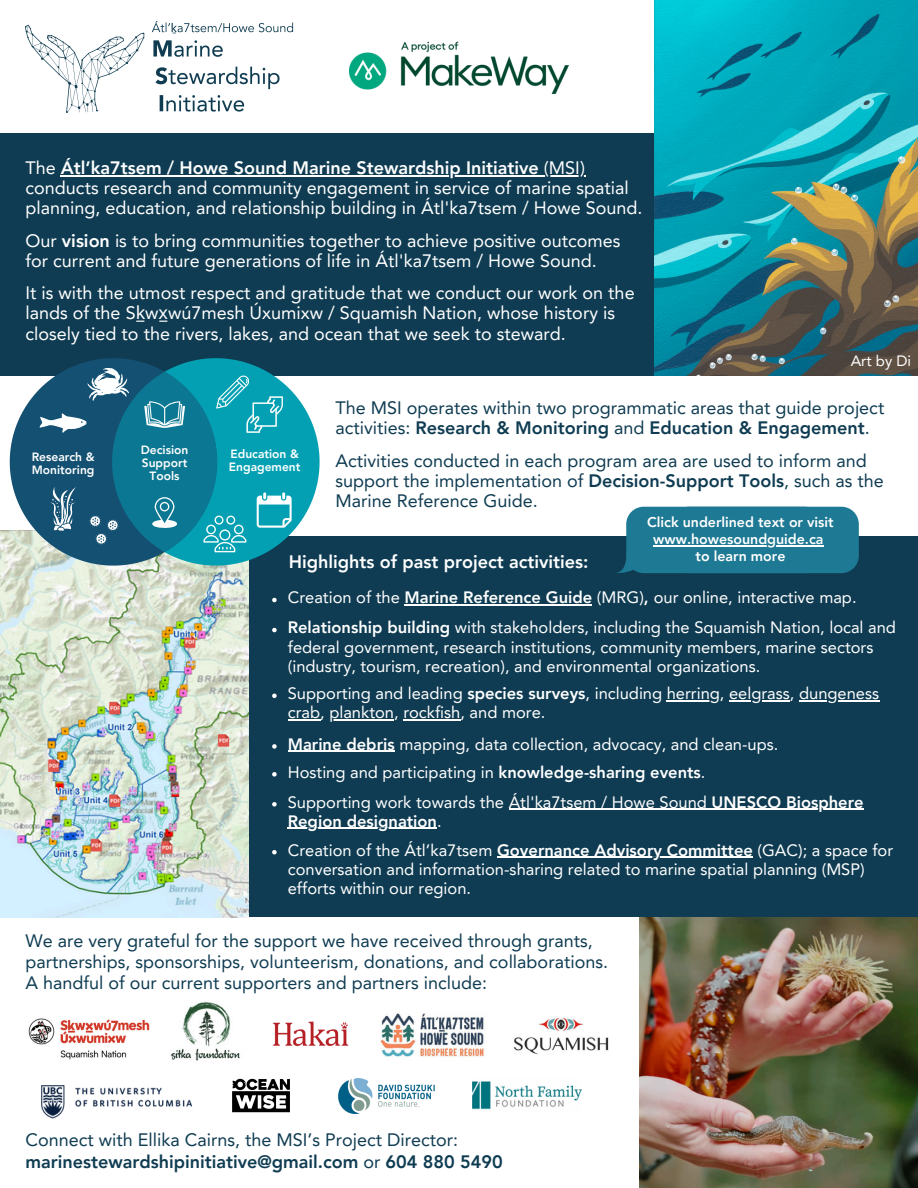
<style>
.page{position:relative;width:918px;height:1188px;background:#fff}
.page>*{position:absolute;margin:0;border:0;box-sizing:border-box;transform-origin:0 0}
.t1{font:18px/20.2px "Avenir LT Pro";color:#0f3c52}
.t2{font:18px/20.2px "Avenir LT Pro";color:#fff}
.t3{font:800 18px "Avenir LT Pro";color:#fff}
.t4{font:16.5px/19.2px "Avenir LT Pro";color:#fff}
.t5{font:800 16.5px "Avenir LT Pro";color:#fff}
.t6{font:15px "Avenir LT Pro";color:#fff}
.t7{font:800 14.1px/16.8px "Avenir LT Pro";color:#fff;text-align:center}
.t8{font:800 12px/13px "Avenir LT Pro";color:#fff}
.s1{font-weight:400}
.s2{font-weight:800}
.s3{font-family:"Noto Sans"}
</style>
<div class="page">
<img style="left:26px;top:21px;width:267px;height:92px">
<img style="left:349px;top:41px;width:220px;height:54px">
<div style="left:0;top:133px;width:918px;height:243px;background:#0f3c52"></div>
<img style="left:654px;top:0;width:264px;height:376px">
<img style="left:639px;top:917px;width:279px;height:271px">
<div style="left:0;top:536px;width:918px;height:381px;background:#0f3c52"></div>
<img style="left:0;top:531px;width:249px;height:387px">
<svg style="left:272px;top:598px;width:5px;height:4px"></svg>
<hr style="left:405px;top:605px;width:187px;height:1px;background:#fff">
<svg style="left:616px;top:507px;width:242px;height:67px;background:#257b95"></svg>
<svg style="left:10px;top:358px;width:310px;height:208px;background:#2d869c"></svg>
<img style="left:170px;top:1001px;width:70px;height:60px">
<img style="left:28px;top:1018px;width:122px;height:42px">
<img style="left:380px;top:1013px;width:104px;height:44px">
<img style="left:273px;top:1021px;width:76px;height:25px">
<img style="left:338px;top:1078px;width:97px;height:35px">
<img style="left:232px;top:1078px;width:58px;height:35px">
<img style="left:514px;top:1017px;width:95px;height:38px">
<img style="left:41px;top:1086px;width:151px;height:32px">
<img style="left:472px;top:1081px;width:110px;height:29px">
<hr style="left:61px;top:175px;width:478px;height:1px;background:#fff">
<hr style="left:539px;top:175px;width:46px;height:1px;background:#fff">
<svg style="left:272px;top:628px;width:5px;height:4px"></svg>
<svg style="left:272px;top:694px;width:5px;height:4px"></svg>
<hr style="left:667px;top:700px;width:53px;height:1px;background:#fff">
<hr style="left:729px;top:700px;width:61px;height:1px;background:#fff">
<hr style="left:799px;top:700px;width:80px;height:1px;background:#fff">
<hr style="left:288px;top:719px;width:32px;height:2px;background:#fff">
<hr style="left:329px;top:719px;width:65px;height:2px;background:#fff">
<hr style="left:403px;top:719px;width:57px;height:2px;background:#fff">
<svg style="left:272px;top:744px;width:5px;height:5px"></svg>
<hr style="left:288px;top:751px;width:107px;height:1px;background:#fff">
<svg style="left:272px;top:802px;width:5px;height:5px"></svg>
<hr style="left:509px;top:809px;width:203px;height:1px;background:#fff">
<hr style="left:712px;top:809px;width:152px;height:1px;background:#fff">
<hr style="left:288px;top:828px;width:149px;height:1px;background:#fff">
<svg style="left:272px;top:850px;width:5px;height:4px"></svg>
<hr style="left:497px;top:857px;width:256px;height:1px;background:#fff">
<svg style="left:272px;top:772px;width:5px;height:5px"></svg>
<hr style="left:653px;top:545px;width:170px;height:1px;background:#fff">
<h2 class="t3" style="left:26px;top:160px;width:561px"><span class="s1">The</span> Átl’ka7tsem / Howe Sound Marine Stewardship Initiative <span class="s1">(MSI)</span></h2>
<p class="t2" style="left:26px;top:179px;width:618px">conducts research and community engagement in service of marine spatial planning, education, and relationship building in Átl'ka7tsem / Howe Sound.</p>
<h2 class="t2" style="left:26px;top:232px;width:597px">Our <span class="s2">vision</span> is to bring communities together to achieve positive outcomes for current and future generations of life in Átl'ka7tsem / Howe Sound.</h2>
<p class="t2" style="left:26px;top:284px;width:611px">It is with the utmost respect and gratitude that we conduct our work on the lands of the S<span class="s3">k̲</span>w<span class="s3">x̲</span>wú7mesh Úxumixw / Squamish Nation, whose history is closely tied to the rivers, lakes, and ocean that we seek to steward.</p>
<p class="t6" style="left:851px;top:355px;width:62px">Art by Di</p>
<p class="t8" style="left:32px;top:451px;width:64px">Research &amp;<br>Monitoring</p>
<p class="t8" style="left:141px;top:445px;width:49px;text-align:center">Decision<br>Support<br>Tools</p>
<h2 class="t8" style="left:229px;top:448px;width:73px">Education &amp;<br>Engagement</h2>
<p class="t1" style="left:335px;top:399px;width:550px">The MSI operates within two programmatic areas that guide project activities: <span class="s2">Research &amp; Monitoring</span> and <span class="s2">Education &amp; Engagement</span>.</p>
<p class="t1" style="left:335px;top:452px;width:550px">Activities conducted in each program area are used to inform and support the implementation of <span class="s2">Decision-Support Tools</span>, such as the<br>Marine Reference Guide.</p>
<p class="t7" style="left:647px;top:515px;width:188px">Click underlined text or visit</p>
<h1 class="t7" style="left:653px;top:532px;width:172px">www.howesoundguide.ca to learn more</h1>
<h4 class="t3" style="left:289px;top:554px;width:301px">Highlights of past project activities:</h4>
<p class="t4" style="left:288px;top:590px;width:570px">Creation of the <span class="s2">Marine Reference Guide</span> (MRG)<span class="s2">,</span> our online, interactive map.</p>
<p class="t4" style="left:288px;top:620px;width:610px"><span class="s2">Relationship building</span> with stakeholders, including the Squamish Nation, local and federal government, research institutions, community members, marine sectors (industry, tourism, recreation), and environmental organizations.</p>
<p class="t4" style="left:288px;top:685px;width:593px">Supporting and leading <span class="s2">species surveys</span>, including herring, eelgrass, dungeness</p>
<p class="t4" style="left:288px;top:704px;width:259px">crab, plankton, rockfish, and more.</p>
<p class="t4" style="left:288px;top:736px;width:492px"><span class="s2">Marine debris</span> mapping, data collection, advocacy, and clean-ups.</p>
<h2 class="t4" style="left:288px;top:794px;width:577px">Supporting work towards the Átl'ka7tsem / Howe Sound <span class="s2">UNESCO Biosphere</span></h2>
<h2 class="t5" style="left:288px;top:814px;width:155px">Region designation<span class="s1">.</span></h2>
<p class="t4" style="left:288px;top:842px;width:607px">Creation of the Átl’ka7tsem <span class="s2">Governance Advisory Committee</span> (GAC); a space for</p>
<p class="t4" style="left:288px;top:861px;width:579px">conversation and information-sharing related to marine spatial planning (MSP) efforts within our region.</p>
<h3 class="t4" style="left:288px;top:764px;width:419px">Hosting and participating in <span class="s2">knowledge-sharing events</span>.</h3>
<p class="t1" style="left:25px;top:931px;width:584px;line-height:21.3px">We are very grateful for the support we have received through grants, partnerships, sponsorships, volunteerism, donations, and collaborations.<br>A handful of our current supporters and partners include:</p>
<p class="t1" style="left:25px;top:1131px;width:479px;line-height:21.3px">Connect with Ellika Cairns, the MSI’s Project Director: <span class="s2">marinestewardshipinitiative@gmail.com</span> or <span class="s2">604 880 5490</span></p>
</div>
